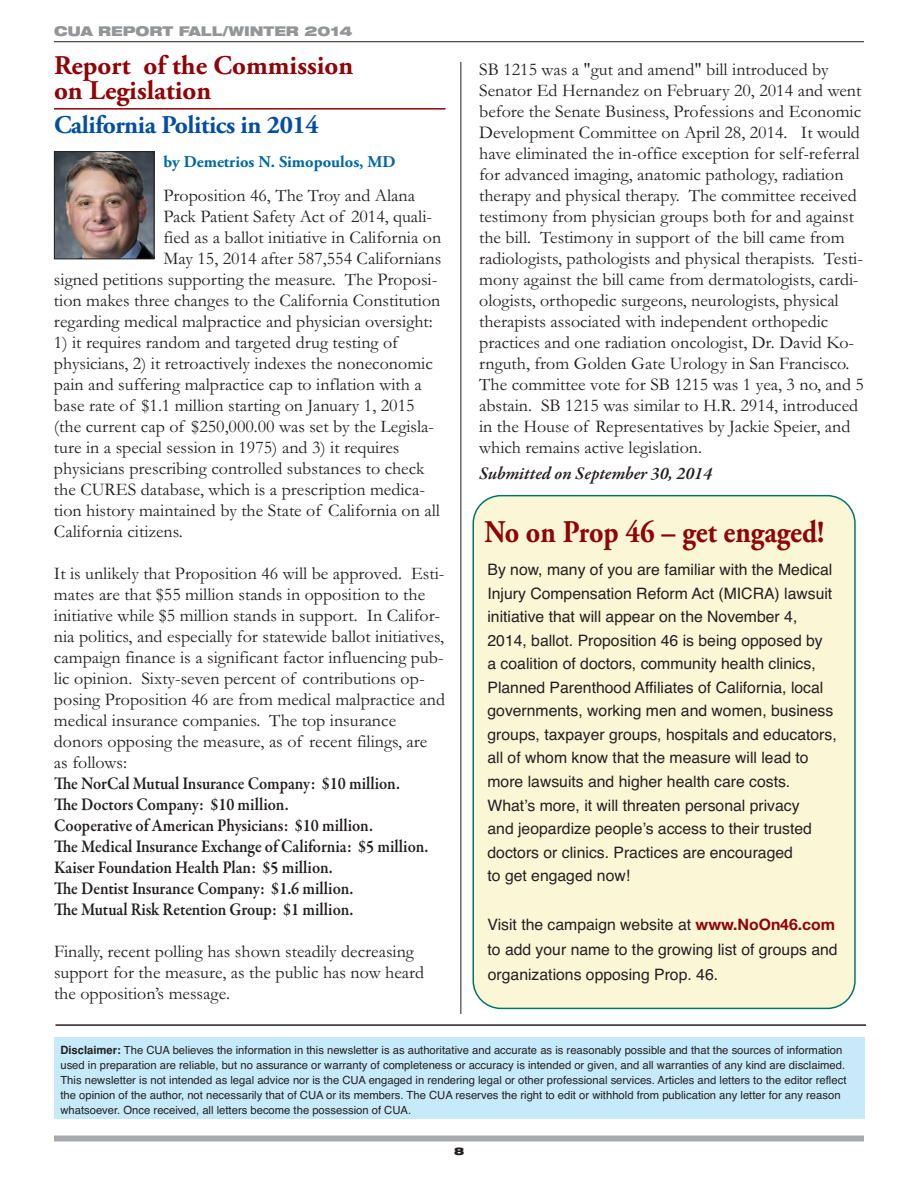
<style>
.page{position:relative;width:918px;height:1188px;background:#fff}
.page>*{position:absolute;margin:0;border:0;box-sizing:border-box;transform-origin:0 0}
.t1{font:700 31.5px "Adobe Garamond Pro";color:#900408;scale:.89 1}
.t2{font:700 27px/25.5px "Adobe Garamond Pro";color:#900408}
.t3{font:700 25.5px "Adobe Garamond Pro";letter-spacing:-.015em;color:#034ea2}
.t4{font:18px/21px "Garamond";color:#231f20}
.t5{font:600 18px/21px "Garamond Premr Pro";color:#231f20;scale:.9 1}
.t6{font:italic 600 18px "Garamond Premr Pro";color:#231f20}
.t7{font:700 16.5px "Adobe Garamond Pro";color:#0068a6}
.t8{font:15.75px/23.5px "Helvetica";color:#231f20}
.t9{font:900 expanded 13.5px "Helvetica Neue";color:#939598}
.t10{font:11.25px/15px "Helvetica";color:#231f20}
.t11{font:900 expanded 10.5px "Helvetica Neue";color:#231f20}
.s1{font-family:"Helvetica Neue";font-weight:700;color:#900408}
.s2{font-weight:700}
</style>
<div class="page">
<div style="left:54px;top:1136px;width:810px;height:6px;background:#a7a9ac"></div>
<hr style="left:54px;top:41px;width:810px;height:1px;background:#231f20">
<div style="left:54px;top:1037px;width:811px;height:82px;background:#c7eafb"></div>
<hr style="left:56px;top:1024px;width:810px;height:2px;background:#231f20">
<hr style="left:54px;top:108px;width:392px;height:2px;background:#900408">
<hr style="left:460px;top:62px;width:1px;height:952px;background:#231f20">
<img style="left:56px;top:153px;width:96px;height:104px">
<div style="left:54px;top:151px;width:100px;height:108px;border:1px solid #231f20"></div>
<div style="left:472px;top:495px;width:384px;height:514px;background:#fbf6d6"></div>
<p class="t9" style="left:54px;top:26px;width:300px">CUA REPORT FALL/WINTER 2014</p>
<h2 class="t2" style="left:54px;top:55px;width:301px">Report of the Commission on Legislation</h2>
<h3 class="t3" style="left:54px;top:115px;width:266px">California Politics in 2014</h3>
<p class="t7" style="left:163px;top:155px;width:234px">by Demetrios N. Simopoulos, MD</p>
<p class="t4" style="left:163px;top:187px;width:253px">Proposition 46, The Troy and Alana</p>
<p class="t4" style="left:163px;top:208px;width:270px">Pack Patient Safety Act of 2014, quali-</p>
<p class="t4" style="left:163px;top:229px;width:279px">fied as a ballot initiative in California on</p>
<p class="t4" style="left:163px;top:250px;width:279px">May 15, 2014 after 587,554 Californians</p>
<p class="t4" style="left:54px;top:271px;width:385px">signed petitions supporting the measure. The Proposi-</p>
<p class="t4" style="left:54px;top:292px;width:388px">tion makes three changes to the California Constitution</p>
<p class="t4" style="left:54px;top:313px;width:380px">regarding medical malpractice and physician oversight:</p>
<p class="t4" style="left:54px;top:334px;width:388px">1) it requires random and targeted drug testing of physicians, 2) it retroactively indexes the noneconomic pain and suffering malpractice cap to inflation with a base rate of $1.1 million starting on January 1, 2015 (the current cap of $250,000.00 was set by the Legisla&shy;ture in a special session in 1975) and 3) it requires physicians prescribing controlled substances to check the CURES database, which is a prescription medica&shy;tion history maintained by the State of California on all California citizens.</p>
<p class="t4" style="left:54px;top:565px;width:393px">It is unlikely that Proposition 46 will be approved. Esti&shy;mates are that $55 million stands in opposition to the initiative while $5 million stands in support. In Califor&shy;nia politics, and especially for statewide ballot initiatives, campaign finance is a significant factor influencing pub&shy;lic opinion. Sixty-seven percent of contributions op&shy;posing Proposition 46 are from medical malpractice and medical insurance companies. The top insurance donors opposing the measure, as of recent filings, are as follows:</p>
<p class="t5" style="left:54px;top:774px;width:417px">The NorCal Mutual Insurance Company: $10 million.<br>The Doctors Company: $10 million.<br>Cooperative of American Physicians: $10 million.<br>The Medical Insurance Exchange of California: $5 million.<br>Kaiser Foundation Health Plan: $5 million.<br>The Dentist Insurance Company: $1.6 million.<br>The Mutual Risk Retention Group: $1 million.</p>
<p class="t4" style="left:54px;top:943px;width:372px">Finally, recent polling has shown steadily decreasing support for the measure, as the public has now heard the opposition’s message.</p>
<p class="t4" style="left:479px;top:61px;width:386px">SB 1215 was a "gut and amend" bill introduced by Senator Ed Hernandez on February 20, 2014 and went before the Senate Business, Professions and Economic Development Committee on April 28, 2014. It would have eliminated the in-office exception for self-referral for advanced imaging, anatomic pathology, radiation therapy and physical therapy. The committee received testimony from physician groups both for and against the bill. Testimony in support of the bill came from radiologists, pathologists and physical therapists. Testi&shy;mony against the bill came from dermatologists, cardi&shy;ologists, orthopedic surgeons, neurologists, physical therapists associated with independent orthopedic practices and one radiation oncologist, Dr. David Ko&shy;rnguth, from Golden Gate Urology in San Francisco.<br>The committee vote for SB 1215 was 1 yea, 3 no, and 5 abstain. SB 1215 was similar to H.R. 2914, introduced in the House of Representatives by Jackie Speier, and which remains active legislation.</p>
<p class="t6" style="left:479px;top:466px;width:234px">Submitted on September 30, 2014</p>
<h1 class="t1" style="left:485px;top:520px;width:383px">No on Prop 46 – get engaged!</h1>
<p class="t8" style="left:488px;top:559px;width:351px">By now, many of you are familiar with the Medical Injury Compensation Reform Act (MICRA) lawsuit initiative that will appear on the November 4, 2014, ballot. Proposition 46 is being opposed by<br>a coalition of doctors, community health clinics, Planned Parenthood Affiliates of California, local governments, working men and women, business groups, taxpayer groups, hospitals and educators, all of whom know that the measure will lead to more lawsuits and higher health care costs.<br>What’s more, it will threaten personal privacy<br>and jeopardize people’s access to their trusted doctors or clinics. Practices are encouraged<br>to get engaged now!</p>
<p class="t8" style="left:488px;top:913px;width:352px;line-height:25px">Visit the campaign website at <span class="s1">www.NoOn46.com </span>to add your name to the growing list of groups and organizations opposing Prop. 46.</p>
<p class="t10" style="left:60px;top:1044px;width:788px"><span class="s2">Disclaimer:</span> The CUA believes the information in this newsletter is as authoritative and accurate as is reasonably possible and that the sources of information used in preparation are reliable, but no assurance or warranty of completeness or accuracy is intended or given, and all warranties of any kind are disclaimed.<br>This newsletter is not intended as legal advice nor is the CUA engaged in rendering legal or other professional services. Articles and letters to the editor reflect the opinion of the author, not necessarily that of CUA or its members. The CUA reserves the right to edit or withhold from publication any letter for any reason whatsoever. Once received, all letters become the possession of CUA.</p>
<p class="t11" style="left:454px;top:1147px;width:12px">8</p>
</div>
